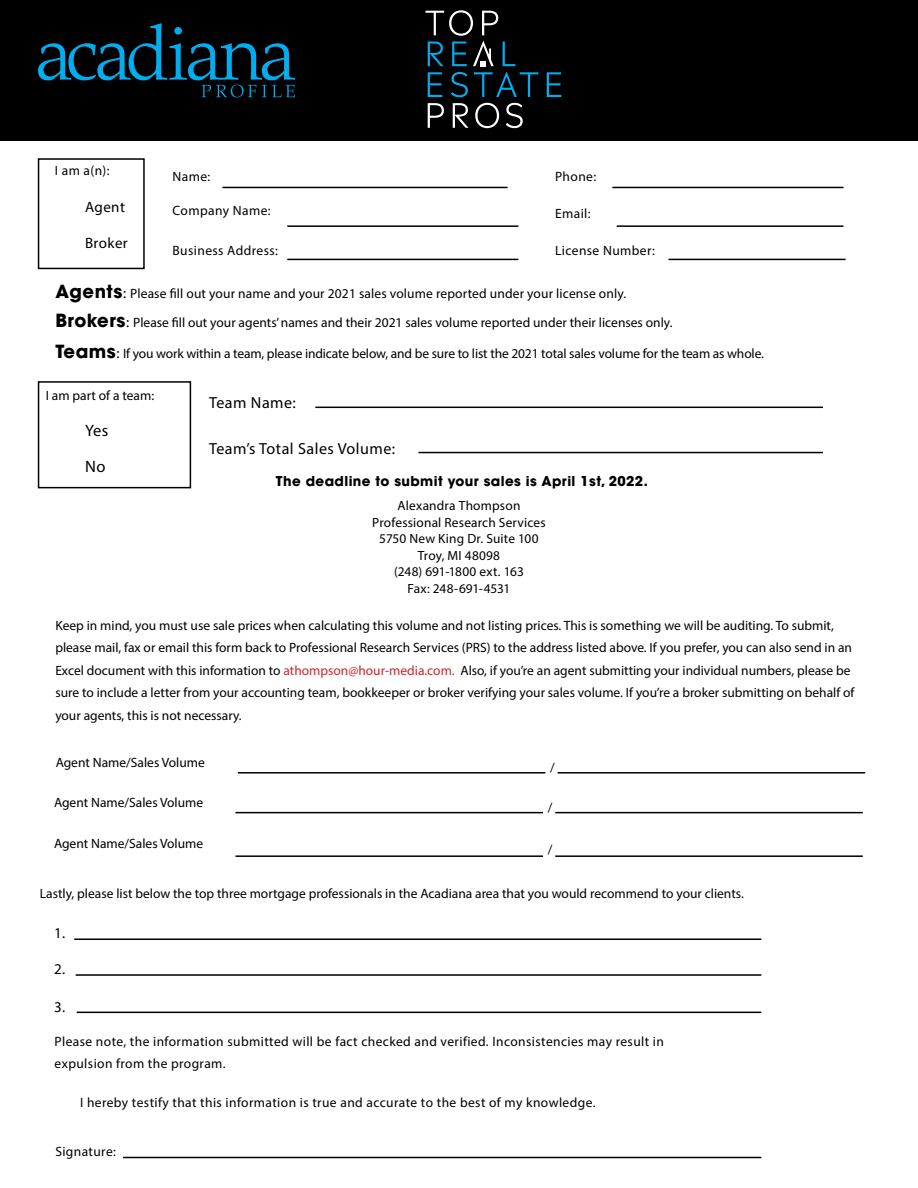
<style>
.page{position:relative;width:918px;height:1188px;background:#fff}
.page>*{position:absolute;margin:0;border:0;box-sizing:border-box;transform-origin:0 0}
.t1{font:16.5px/36px "Myriad Pro";color:#000}
.t2{font:16.05px "Myriad Pro";letter-spacing:.03em;color:#000}
.t3{font:15px "Myriad Pro";letter-spacing:.03em;color:#000}
.t4{font:13.5px/22.5px "Myriad Pro";color:#000}
.t5{font:13.5px/22.5px "Myriad Pro";letter-spacing:.03em;color:#000}
.t6{font:700 13.5px "ITC Avant Garde Std";letter-spacing:.03em;color:#000}
.t7{font:13.35px/16.5px "Myriad Pro";letter-spacing:.015em;color:#000;text-align:center}
.s1{font-family:"ITC Avant Garde Std";font-weight:700;font-size:18px}
.s2{font-size:15px}
.s3{color:#d2232a}
.s4{color:#000101}
</style>
<div class="page">
<hr style="left:123px;top:1157px;width:638px;height:1px;background:#000">
<hr style="left:74px;top:938px;width:687px;height:2px;background:#000">
<hr style="left:77px;top:1012px;width:684px;height:1px;background:#000">
<hr style="left:76px;top:974px;width:685px;height:2px;background:#000">
<hr style="left:238px;top:772px;width:307px;height:2px;background:#000">
<hr style="left:235px;top:812px;width:308px;height:1px;background:#000">
<hr style="left:235px;top:855px;width:308px;height:2px;background:#000">
<div style="left:38px;top:158px;width:107px;height:111px;border:2px solid #000"></div>
<hr style="left:222px;top:187px;width:286px;height:1px;background:#000">
<hr style="left:612px;top:187px;width:231px;height:1px;background:#000">
<hr style="left:617px;top:225px;width:226px;height:2px;background:#000">
<hr style="left:287px;top:225px;width:231px;height:2px;background:#000">
<hr style="left:287px;top:259px;width:231px;height:1px;background:#000">
<hr style="left:669px;top:259px;width:177px;height:1px;background:#000">
<div style="left:38px;top:381px;width:153px;height:107px;border:2px solid #000"></div>
<hr style="left:558px;top:772px;width:307px;height:2px;background:#000">
<hr style="left:555px;top:812px;width:308px;height:1px;background:#000">
<hr style="left:555px;top:855px;width:308px;height:2px;background:#000">
<div style="left:0;top:0;width:918px;height:140px;background:#000"></div>
<hr style="left:418px;top:452px;width:405px;height:1px;background:#000">
<hr style="left:315px;top:407px;width:508px;height:1px;background:#000">
<svg style="left:428px;top:72px;width:14px;height:25px"></svg>
<svg style="left:451px;top:72px;width:17px;height:25px"></svg>
<svg style="left:474px;top:72px;width:64px;height:25px"></svg>
<svg style="left:547px;top:72px;width:14px;height:25px"></svg>
<svg style="left:428px;top:103px;width:16px;height:25px"></svg>
<svg style="left:453px;top:103px;width:16px;height:25px"></svg>
<svg style="left:475px;top:103px;width:24px;height:25px"></svg>
<svg style="left:506px;top:103px;width:17px;height:25px"></svg>
<svg style="left:425px;top:10px;width:90px;height:56px"></svg>
<svg style="left:38px;top:23px;width:257px;height:74px"></svg>
<p class="t4" style="left:55px;top:159px;width:56px">I am a(n):</p>
<p class="t3" style="left:85px;top:198px;width:41px">Agent</p>
<p class="t3" style="left:85px;top:234px;width:44px">Broker</p>
<p class="t4" style="left:55px;top:278px;width:619px;line-height:29.5px"><span class="s1">Agents</span><span class="s2">:</span> Please fill out your name and your 2021 sales volume reported under your license only.<br><span class="s1">Brokers</span><span class="s2">:</span> Please fill out your agents’ names and their 2021 sales volume reported under their licenses only.</p>
<p class="t4" style="left:555px;top:165px;width:43px">Phone:</p>
<p class="t4" style="left:555px;top:202px;width:37px">Email:</p>
<p class="t4" style="left:173px;top:165px;width:39px">Name:</p>
<p class="t5" style="left:173px;top:199px;width:100px">Company Name:</p>
<p class="t5" style="left:555px;top:239px;width:101px">License Number:</p>
<p class="t5" style="left:173px;top:239px;width:107px">Business Address:</p>
<p class="t4" style="left:55px;top:342px;width:710px"><span class="s1">Teams</span><span class="s2">:</span> If you work within a team, please indicate below, and be sure to list the 2021 total sales volume for the team as whole.</p>
<p class="t4" style="left:46px;top:384px;width:110px">I am part of a team:</p>
<p class="t1" style="left:85px;top:412px;width:25px">Yes<br>No</p>
<p class="t2" style="left:209px;top:393px;width:88px">Team Name:</p>
<p class="t2" style="left:209px;top:439px;width:188px">Team’s Total Sales Volume:</p>
<p class="t6" style="left:276px;top:472px;width:374px">The deadline to submit your sales is April 1st, 2022.</p>
<p class="t7" style="left:372px;top:497px;width:175px">Alexandra Thompson<br>Professional Research Services<br>5750 New King Dr. Suite 100<br>Troy, MI 48098<br>(248) 691-1800 ext. 163<br>Fax: 248-691-4531</p>
<p class="t4" style="left:55px;top:614px;width:801px">Keep in mind, you must use sale prices when calculating this volume and not listing prices. This is something we will be auditing. To submit, please mail, fax or email this form back to Professional Research Services (PRS) to the address listed above. If you prefer, you can also send in an Excel document with this information to <span class="s3">athompson@hour-media.com.</span> <span class="s4">Also, if you’re an agent submitting your individual numbers, please be sure to include a letter from your accounting team, bookkeeper or broker verifying your sales volume.</span> If you’re a broker submitting on behalf of your agents, this is not necessary.</p>
<p class="t4" style="left:56px;top:751px;width:151px">Agent Name/Sales Volume</p>
<p class="t4" style="left:54px;top:791px;width:151px">Agent Name/Sales Volume</p>
<p class="t4" style="left:54px;top:832px;width:151px">Agent Name/Sales Volume</p>
<p class="t4" style="left:550px;top:756px;width:6px">/</p>
<p class="t4" style="left:548px;top:796px;width:6px">/</p>
<p class="t4" style="left:548px;top:838px;width:6px">/</p>
<p class="t4" style="left:40px;top:882px;width:705px">Lastly, please list below the top three mortgage professionals in the Acadiana area that you would recommend to your clients.</p>
<p class="t3" style="left:54px;top:923px;width:13px">1.</p>
<p class="t3" style="left:54px;top:960px;width:13px">2.</p>
<p class="t3" style="left:54px;top:998px;width:13px">3.</p>
<p class="t5" style="left:55px;top:1030px;width:611px">Please note, the information submitted will be fact checked and verified. Inconsistencies may result in expulsion from the program.</p>
<p class="t5" style="left:80px;top:1091px;width:517px">I hereby testify that this information is true and accurate to the best of my knowledge.</p>
<p class="t5" style="left:55px;top:1140px;width:62px">Signature:</p>
</div>
